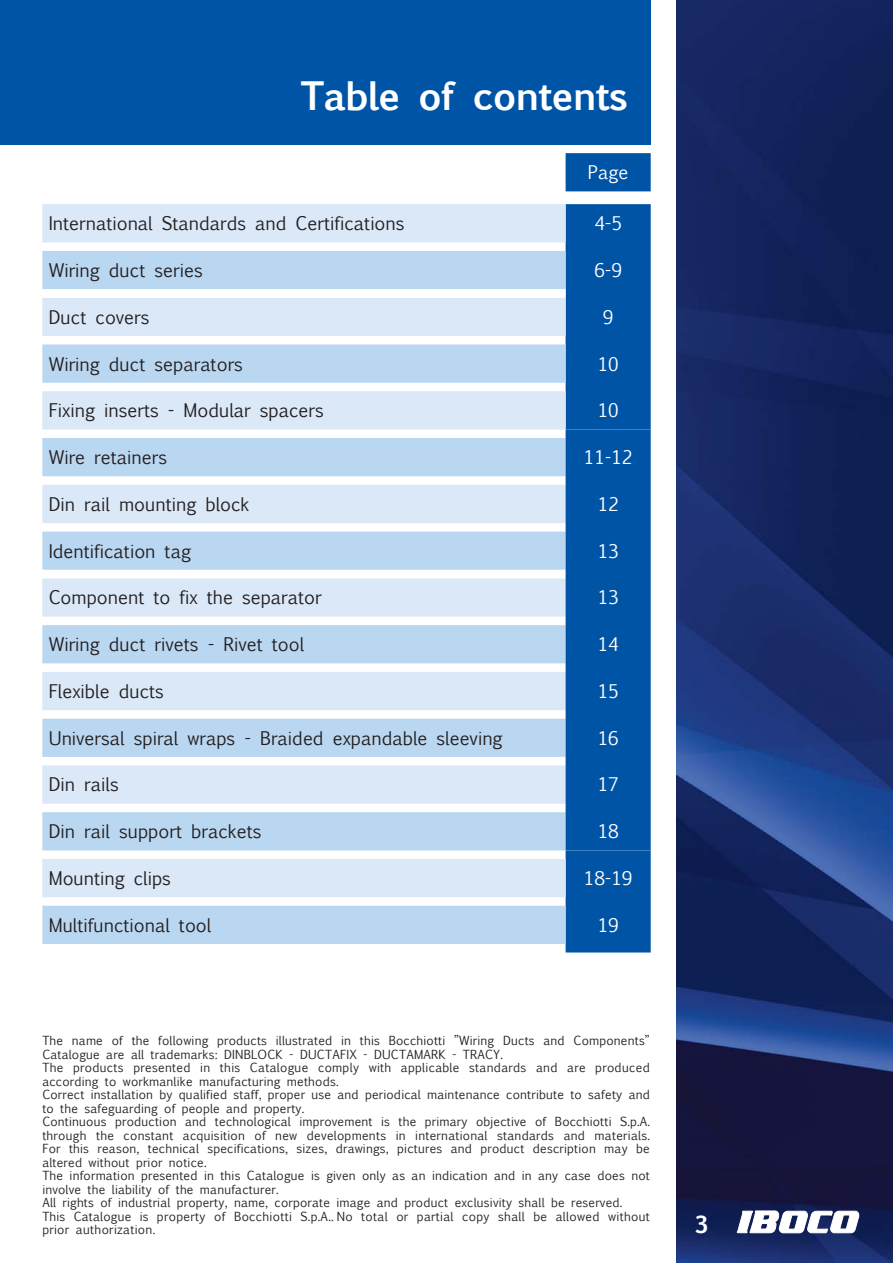
<style>
.page{position:relative;width:893px;height:1263px;background:#fff}
.page>*{position:absolute;margin:0;border:0;box-sizing:border-box;transform-origin:0 0}
.t1{font:700 37.5px "Euphemia UCAS";letter-spacing:-.03em;color:#fff}
.t2{font:700 22.5px "Euphemia UCAS";color:#fff}
.t3{font:18px "Euphemia UCAS";color:#231f20}
.t4{font:18px "Euphemia UCAS";color:#fff}
.t5{font:12px/13.5px "Euphemia UCAS";letter-spacing:.015em;color:#231f20}
</style>
<div class="page">
<img style="left:677px;top:0;width:215px;height:1263px">
<svg style="left:736px;top:1199px;width:123px;height:35px"></svg>
<div style="left:0;top:0;width:650px;height:145px;background:#0054a6"></div>
<div style="left:565px;top:153px;width:85px;height:800px;background:#0054a6"></div>
<div style="left:42px;top:204px;width:523px;height:39px;background:#dae8f7"></div>
<svg style="left:42px;top:251px;width:523px;height:693px;background:#d0e3f5"></svg>
<svg style="left:42px;top:289px;width:523px;height:289px"></svg>
<div style="left:565px;top:430px;width:85px;height:420px;background:#0054a6"></div>
<h1 class="t1" style="left:300px;top:69px;width:329px">Table of contents</h1>
<h3 class="t4" style="left:588px;top:160px;width:42px">Page</h3>
<h3 class="t3" style="left:49px;top:211px;width:357px">International Standards and Certifications</h3>
<h3 class="t4" style="left:594px;top:211px;width:29px">4-5</h3>
<h3 class="t3" style="left:49px;top:257px;width:156px">Wiring duct series</h3>
<h3 class="t4" style="left:594px;top:257px;width:29px">6-9</h3>
<h3 class="t3" style="left:49px;top:304px;width:102px">Duct covers</h3>
<h3 class="t4" style="left:603px;top:304px;width:12px">9</h3>
<h3 class="t3" style="left:49px;top:351px;width:196px">Wiring duct separators</h3>
<h3 class="t4" style="left:597px;top:351px;width:22px">10</h3>
<h3 class="t3" style="left:49px;top:398px;width:276px">Fixing inserts - Modular spacers</h3>
<h3 class="t4" style="left:597px;top:398px;width:22px">10</h3>
<h3 class="t3" style="left:49px;top:444px;width:120px">Wire retainers</h3>
<h3 class="t4" style="left:584px;top:444px;width:50px">11-12</h3>
<h3 class="t3" style="left:49px;top:491px;width:202px">Din rail mounting block</h3>
<h3 class="t4" style="left:597px;top:491px;width:22px">12</h3>
<h3 class="t3" style="left:49px;top:538px;width:144px">Identification tag</h3>
<h3 class="t4" style="left:597px;top:538px;width:22px">13</h3>
<h3 class="t3" style="left:49px;top:585px;width:274px">Component to fix the separator</h3>
<h3 class="t4" style="left:597px;top:585px;width:22px">13</h3>
<h3 class="t3" style="left:49px;top:631px;width:257px">Wiring duct rivets - Rivet tool</h3>
<h3 class="t4" style="left:597px;top:631px;width:22px">14</h3>
<h3 class="t3" style="left:49px;top:678px;width:117px">Flexible ducts</h3>
<h3 class="t4" style="left:597px;top:678px;width:22px">15</h3>
<h3 class="t3" style="left:49px;top:725px;width:455px">Universal spiral wraps - Braided expandable sleeving</h3>
<h3 class="t4" style="left:597px;top:725px;width:22px">16</h3>
<h3 class="t3" style="left:49px;top:772px;width:71px">Din rails</h3>
<h3 class="t4" style="left:597px;top:772px;width:22px">17</h3>
<h3 class="t3" style="left:49px;top:819px;width:214px">Din rail support brackets</h3>
<h3 class="t4" style="left:597px;top:819px;width:22px">18</h3>
<h3 class="t3" style="left:49px;top:865px;width:124px">Mounting clips</h3>
<h3 class="t4" style="left:584px;top:865px;width:50px">18-19</h3>
<h3 class="t3" style="left:49px;top:912px;width:164px">Multifunctional tool</h3>
<h3 class="t4" style="left:597px;top:912px;width:22px">19</h3>
<p class="t5" style="left:42px;top:1033px;width:609px">The name of the following products illustrated in this Bocchiotti ”Wiring Ducts and Components” Catalogue are all trademarks: DINBLOCK - DUCTAFIX - DUCTAMARK - TRACY.<br>The products presented in this Catalogue comply with applicable standards and are produced according to workmanlike manufacturing methods.<br>Correct installation by qualified staff, proper use and periodical maintenance contribute to safety and to the safeguarding of people and property.<br>Continuous production and technological improvement is the primary objective of Bocchiotti S.p.A. through the constant acquisition of new developments in international standards and materials.<br>For this reason, technical specifications, sizes, drawings, pictures and product description may be altered without prior notice.<br>The information presented in this Catalogue is given only as an indication and in any case does not involve the liability of the manufacturer.<br>All rights of industrial property, name, corporate image and product exclusivity shall be reserved.<br>This Catalogue is property of Bocchiotti S.p.A.. No total or partial copy shall be allowed without prior authorization.</p>
<h2 class="t2" style="left:694px;top:1209px;width:16px">3</h2>
</div>
